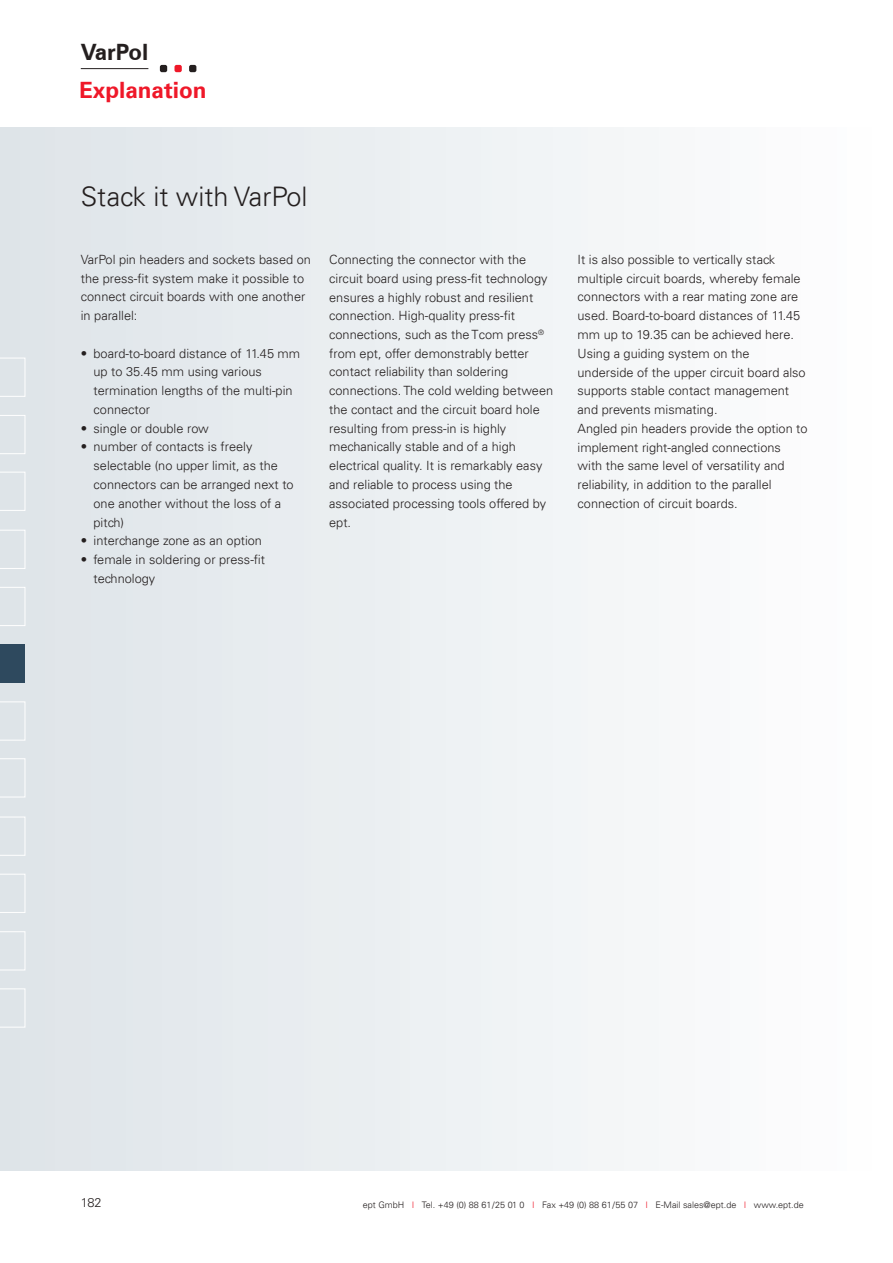
<style>
.page{position:relative;width:893px;height:1263px;background:#fff}
.page>*{position:absolute;margin:0;border:0;box-sizing:border-box;transform-origin:0 0}
.t1{font:300 27px "Univers LT";color:#241f1f}
.t2{font:700 22.5px "Univers LT";color:#ef1829}
.t3{font:700 22.5px "Zurich BT";color:#241f1f}
.t4{font:300 12.75px/18.8px "Univers LT";color:#241f1f}
.t5{font:300 9px "Univers LT";color:#241f1f}
.s1{color:#ef1829}
</style>
<div class="page">
<div style="left:0;top:128px;width:893px;height:1042px;background:linear-gradient(to right,#dde4e8,#fff)"></div>
<hr style="left:892px;top:128px;width:1px;height:1042px;background:#fff">
<hr style="left:81px;top:68px;width:67px;height:1px;background:#241f1f">
<div style="left:160px;top:65px;width:7px;height:7px;background:#241f1f;border-radius:2px"></div>
<div style="left:174px;top:65px;width:8px;height:7px;background:#ef1829;border-radius:2px"></div>
<div style="left:189px;top:65px;width:7px;height:7px;background:#241f1f;border-radius:2px"></div>
<svg style="left:0;top:358px;width:25px;height:39px"></svg>
<svg style="left:0;top:415px;width:25px;height:39px"></svg>
<svg style="left:0;top:472px;width:25px;height:39px"></svg>
<svg style="left:0;top:530px;width:25px;height:39px"></svg>
<svg style="left:0;top:587px;width:25px;height:39px"></svg>
<div style="left:0;top:644px;width:25px;height:39px;background:#2e495e"></div>
<svg style="left:0;top:701px;width:25px;height:39px"></svg>
<svg style="left:0;top:758px;width:25px;height:39px"></svg>
<svg style="left:0;top:817px;width:25px;height:39px"></svg>
<svg style="left:0;top:931px;width:25px;height:39px"></svg>
<svg style="left:0;top:874px;width:25px;height:39px"></svg>
<svg style="left:0;top:988px;width:25px;height:39px"></svg>
<h2 class="t3" style="left:81px;top:38px;width:69px">VarPol</h2>
<h2 class="t2" style="left:79px;top:76px;width:129px">Explanation</h2>
<h1 class="t1" style="left:81px;top:181px;width:228px">Stack it with VarPol</h1>
<p class="t4" style="left:81px;top:250px;width:232px">VarPol pin headers and sockets based on the press-fit system make it possible to connect circuit boards with one another in parallel:</p>
<p class="t4" style="left:94px;top:344px;width:208px;text-indent:-13px">• board-to-board distance of 11.45 mm up to 35.45 mm using various termination lengths of the multi-pin connector</p>
<p class="t4" style="left:81px;top:419px;width:129px">• single or double row</p>
<p class="t4" style="left:94px;top:438px;width:202px;text-indent:-13px">• number of contacts is freely selectable (no upper limit, as the connectors can be arranged next to one another without the loss of a pitch)</p>
<p class="t4" style="left:81px;top:531px;width:183px">• interchange zone as an option</p>
<p class="t4" style="left:94px;top:550px;width:173px;text-indent:-13px">• female in soldering or press-fit technology</p>
<p class="t4" style="left:329px;top:250px;width:226px">Connecting the connector with the circuit board using press-fit technology ensures a highly robust and resilient connection. High-quality press-fit connections, such as the Tcom press<sup>® </sup>from ept, offer demonstrably better contact reliability than soldering connections. The cold welding between the contact and the circuit board hole resulting from press-in is highly mechanically stable and of a high electrical quality. It is remarkably easy and reliable to process using the associated processing tools offered by ept.</p>
<p class="t4" style="left:578px;top:250px;width:232px">It is also possible to vertically stack multiple circuit boards, whereby female connectors with a rear mating zone are used. Board-to-board distances of 11.45 mm up to 19.35 can be achieved here.<br>Using a guiding system on the underside of the upper circuit board also supports stable contact management and prevents mismating.<br>Angled pin headers provide the option to implement right-angled connections with the same level of versatility and reliability, in addition to the parallel connection of circuit boards.</p>
<p class="t4" style="left:81px;top:1193px;width:22px">182</p>
<p class="t5" style="left:363px;top:1199px;width:442px">ept GmbH <span class="s1">I</span> Tel. +49 (0) 88 61/25 01 0 <span class="s1">I</span> Fax +49 (0) 88 61/55 07 <span class="s1">I</span> E-Mail sales@ept.de <span class="s1">I</span> www.ept.de</p>
</div>
